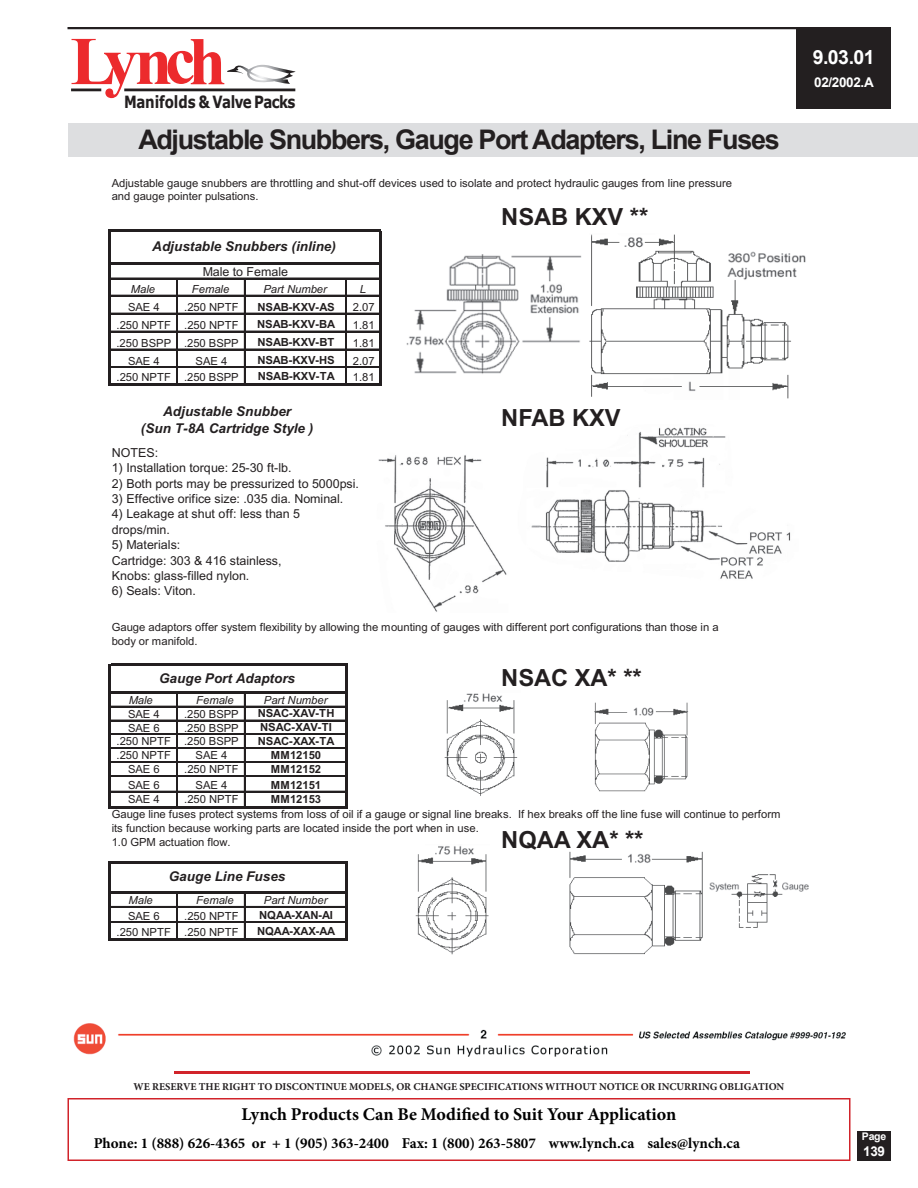
<style>
.page{position:relative;width:918px;height:1188px;background:#fff}
.page>*{position:absolute;margin:0;border:0;box-sizing:border-box;transform-origin:0 0}
.t1{font:700 27px "Arial";letter-spacing:-.05em;color:#231f20}
.t2{font:700 23.7px "Arial";color:#231f20}
.t3{font:700 19.5px "Arial";color:#fff}
.t4{font:700 18px "Minion Pro";color:#000}
.t5{font:700 16.8px "Verdana";letter-spacing:-.045em;color:#231f20;scale:.8 1}
.t6{font:700 15px "Minion Pro";color:#000}
.t7{font:italic 700 13.5px/16.8px "Arial";color:#231f20;text-align:center}
.t8{font:700 13.5px "Arial";letter-spacing:-.025em;color:#fff}
.t9{font:12.45px/15.5px "Arial";color:#231f20}
.t10{font:11.25px/14px "Arial";color:#231f20}
.t11{font:700 11.25px/18px "Arial";color:#231f20}
.t12{font:italic 11.25px "Arial";color:#231f20}
.t13{font:700 11.25px "Arial";letter-spacing:-.02em;color:#231f20}
.t14{font:700 10.5px "Minion Pro";color:#231f20}
.t15{font:700 10.5px "Arial";color:#fff}
</style>
<div class="page">
<hr style="left:71px;top:89px;width:30px;height:2px;background:#231f20">
<svg style="left:72px;top:39px;width:224px;height:59px"></svg>
<div style="left:68px;top:124px;width:850px;height:33px;background:#dddee0"></div>
<div style="left:857px;top:1131px;width:34px;height:30px;background:#231f20"></div>
<hr style="left:68px;top:27px;width:782px;height:2px;background:#231f20">
<hr style="left:174px;top:1071px;width:576px;height:3px;background:#d1232a">
<div style="left:68px;top:1098px;width:782px;height:63px;border:2px solid #d1232a"></div>
<div style="left:796px;top:27px;width:95px;height:82px;background:#231f20"></div>
<hr style="left:109px;top:229px;width:2px;height:157px;background:#231f20">
<hr style="left:346px;top:279px;width:1px;height:105px;background:#231f20">
<hr style="left:176px;top:279px;width:1px;height:105px;background:#231f20">
<hr style="left:177px;top:279px;width:1px;height:105px;background:#231f20">
<hr style="left:244px;top:279px;width:1px;height:105px;background:#231f20">
<hr style="left:109px;top:664px;width:2px;height:144px;background:#231f20">
<hr style="left:345px;top:666px;width:2px;height:142px;background:#231f20">
<hr style="left:176px;top:694px;width:1px;height:112px;background:#231f20">
<hr style="left:177px;top:694px;width:1px;height:112px;background:#231f20">
<hr style="left:244px;top:694px;width:1px;height:112px;background:#231f20">
<hr style="left:109px;top:861px;width:2px;height:80px;background:#231f20">
<hr style="left:379px;top:231px;width:2px;height:155px;background:#231f20">
<hr style="left:176px;top:893px;width:1px;height:46px;background:#231f20">
<hr style="left:177px;top:893px;width:1px;height:46px;background:#231f20">
<hr style="left:244px;top:893px;width:1px;height:46px;background:#231f20">
<hr style="left:345px;top:863px;width:2px;height:78px;background:#231f20">
<hr style="left:111px;top:229px;width:270px;height:2px;background:#231f20">
<hr style="left:111px;top:262px;width:270px;height:2px;background:#231f20">
<hr style="left:111px;top:278px;width:268px;height:1px;background:#231f20">
<hr style="left:111px;top:295px;width:268px;height:1px;background:#231f20">
<hr style="left:111px;top:313px;width:268px;height:1px;background:#231f20">
<hr style="left:111px;top:331px;width:268px;height:1px;background:#231f20">
<hr style="left:111px;top:349px;width:268px;height:1px;background:#231f20">
<hr style="left:111px;top:367px;width:268px;height:1px;background:#231f20">
<hr style="left:111px;top:384px;width:270px;height:2px;background:#231f20">
<hr style="left:111px;top:664px;width:236px;height:2px;background:#231f20">
<hr style="left:111px;top:692px;width:236px;height:2px;background:#231f20">
<hr style="left:111px;top:706px;width:234px;height:1px;background:#231f20">
<hr style="left:111px;top:720px;width:234px;height:1px;background:#231f20">
<hr style="left:111px;top:734px;width:234px;height:1px;background:#231f20">
<hr style="left:111px;top:748px;width:234px;height:1px;background:#231f20">
<hr style="left:111px;top:761px;width:234px;height:1px;background:#231f20">
<hr style="left:111px;top:762px;width:234px;height:1px;background:#231f20">
<hr style="left:111px;top:775px;width:234px;height:1px;background:#231f20">
<hr style="left:111px;top:776px;width:234px;height:1px;background:#231f20">
<hr style="left:111px;top:791px;width:234px;height:1px;background:#231f20">
<hr style="left:111px;top:806px;width:236px;height:2px;background:#231f20">
<hr style="left:111px;top:861px;width:236px;height:2px;background:#231f20">
<hr style="left:111px;top:891px;width:236px;height:2px;background:#231f20">
<hr style="left:111px;top:906px;width:234px;height:2px;background:#231f20">
<hr style="left:111px;top:922px;width:234px;height:1px;background:#231f20">
<hr style="left:111px;top:939px;width:236px;height:2px;background:#231f20">
<img style="left:415px;top:846px;width:394px;height:109px">
<img style="left:445px;top:693px;width:243px;height:103px">
<img style="left:378px;top:427px;width:413px;height:185px">
<img style="left:406px;top:234px;width:400px;height:165px">
<img style="left:73px;top:1023px;width:773px;height:34px">
<h3 class="t5" style="left:124px;top:92px;width:215px">Manifolds &amp; Valve Packs</h3>
<h1 class="t1" style="left:138px;top:121px;width:643px">Adjustable Snubbers, Gauge Port Adapters, Line Fuses</h1>
<p class="t10" style="left:112px;top:176px;width:622px">Adjustable gauge snubbers are throttling and shut-off devices used to isolate and protect hydraulic gauges from line pressure and gauge pointer pulsations.</p>
<p class="t7" style="left:152px;top:238px;width:185px">Adjustable Snubbers (inline)</p>
<p class="t9" style="left:203px;top:264px;width:87px">Male to Female</p>
<p class="t12" style="left:131px;top:282px;width:26px">Male</p>
<p class="t10" style="left:128px;top:300px;width:33px">SAE 4</p>
<p class="t10" style="left:117px;top:318px;width:56px">.250 NPTF</p>
<p class="t10" style="left:128px;top:354px;width:33px">SAE 4</p>
<p class="t10" style="left:117px;top:336px;width:56px">.250 BSPP</p>
<p class="t10" style="left:117px;top:370px;width:56px">.250 NPTF</p>
<p class="t12" style="left:192px;top:282px;width:39px">Female</p>
<p class="t12" style="left:263px;top:282px;width:65px">Part Number</p>
<p class="t10" style="left:184px;top:298px;width:56px;line-height:18px">.250 NPTF .250 NPTF</p>
<p class="t11" style="left:257px;top:298px;width:80px">NSAB-KXV-AS<br>NSAB-KXV-BA</p>
<p class="t12" style="left:360px;top:282px;width:8px">L</p>
<p class="t10" style="left:353px;top:298px;width:23px;line-height:18px">2.07<br>1.81</p>
<p class="t11" style="left:257px;top:334px;width:78px">NSAB-KXV-BT</p>
<p class="t10" style="left:184px;top:336px;width:56px">.250 BSPP</p>
<p class="t10" style="left:353px;top:336px;width:23px">1.81</p>
<p class="t10" style="left:184px;top:353px;width:56px;line-height:16px;text-align:center">SAE 4 .250 BSPP</p>
<p class="t11" style="left:257px;top:352px;width:79px">NSAB-KXV-HS</p>
<p class="t11" style="left:258px;top:368px;width:79px">NSAB-KXV-TA</p>
<p class="t10" style="left:353px;top:354px;width:23px">2.07</p>
<p class="t10" style="left:353px;top:370px;width:23px">1.81</p>
<p class="t7" style="left:141px;top:403px;width:174px">Adjustable Snubber<br>(Sun T-8A Cartridge Style )</p>
<p class="t9" style="left:112px;top:445px;width:48px">NOTES:</p>
<p class="t9" style="left:112px;top:460px;width:181px">1) Installation torque: 25-30 ft-lb.</p>
<p class="t9" style="left:112px;top:476px;width:249px">2) Both ports may be pressurized to 5000psi.</p>
<p class="t9" style="left:112px;top:491px;width:233px">3) Effective orifice size: .035 dia. Nominal.</p>
<p class="t9" style="left:112px;top:506px;width:190px">4) Leakage at shut off: less than 5 drops/min.</p>
<p class="t9" style="left:112px;top:537px;width:171px">5) Materials:<br>Cartridge: 303 &amp; 416 stainless,<br>Knobs: glass-filled nylon.</p>
<p class="t9" style="left:112px;top:583px;width:86px">6) Seals: Viton.</p>
<h2 class="t2" style="left:501px;top:203px;width:149px">NSAB KXV **</h2>
<h2 class="t2" style="left:501px;top:404px;width:121px">NFAB KXV</h2>
<p class="t10" style="left:112px;top:620px;width:608px">Gauge adaptors offer system flexibility by allowing the mounting of gauges with different port configurations than those in a</p>
<p class="t10" style="left:112px;top:634px;width:87px">body or manifold.</p>
<p class="t7" style="left:159px;top:670px;width:138px">Gauge Port Adaptors</p>
<p class="t12" style="left:129px;top:693px;width:26px">Male</p>
<p class="t12" style="left:196px;top:693px;width:39px">Female</p>
<p class="t12" style="left:264px;top:693px;width:65px">Part Number</p>
<p class="t10" style="left:128px;top:707px;width:33px">SAE 4<br>SAE 6</p>
<p class="t10" style="left:184px;top:707px;width:56px">.250 BSPP</p>
<p class="t10" style="left:184px;top:721px;width:56px">.250 BSPP</p>
<p class="t11" style="left:258px;top:707px;width:78px;line-height:14px">NSAC-XAV-TH<br>NSAC-XAV-TI</p>
<p class="t10" style="left:117px;top:735px;width:56px">.250 NPTF</p>
<p class="t10" style="left:117px;top:749px;width:56px">.250 NPTF</p>
<p class="t10" style="left:184px;top:735px;width:56px;text-align:center">.250 BSPP<br>SAE 4</p>
<p class="t11" style="left:258px;top:732px;width:78px">NSAC-XAX-TA</p>
<p class="t11" style="left:271px;top:746px;width:52px">MM12150</p>
<p class="t10" style="left:128px;top:763px;width:33px">SAE 6</p>
<p class="t10" style="left:128px;top:778px;width:33px">SAE 6</p>
<p class="t10" style="left:184px;top:762px;width:56px;line-height:15.5px;text-align:center">.250 NPTF<br>SAE 4</p>
<p class="t11" style="left:271px;top:761px;width:52px;line-height:15.5px">MM12152<br>MM12151</p>
<p class="t10" style="left:128px;top:792px;width:33px">SAE 4</p>
<p class="t10" style="left:184px;top:792px;width:56px">.250 NPTF</p>
<p class="t11" style="left:271px;top:790px;width:52px">MM12153</p>
<h2 class="t2" style="left:501px;top:664px;width:142px">NSAC XA* **</h2>
<p class="t10" style="left:112px;top:807px;width:670px">Gauge line fuses protect systems from loss of oil if a gauge or signal line breaks. If hex breaks off the line fuse will continue to perform its function because working parts are located inside the port when in use.<br>1.0 GPM actuation flow.</p>
<h2 class="t2" style="left:501px;top:826px;width:144px">NQAA XA* **</h2>
<p class="t7" style="left:169px;top:868px;width:118px">Gauge Line Fuses</p>
<p class="t12" style="left:129px;top:894px;width:26px">Male</p>
<p class="t12" style="left:196px;top:894px;width:39px">Female</p>
<p class="t12" style="left:264px;top:894px;width:65px">Part Number</p>
<p class="t10" style="left:128px;top:909px;width:33px">SAE 6</p>
<p class="t13" style="left:259px;top:909px;width:76px">NQAA-XAN-AI</p>
<p class="t10" style="left:184px;top:908px;width:56px;line-height:16px">.250 NPTF .250 NPTF</p>
<p class="t13" style="left:257px;top:925px;width:80px">NQAA-XAX-AA</p>
<p class="t10" style="left:117px;top:925px;width:56px">.250 NPTF</p>
<h3 class="t3" style="left:813px;top:45px;width:64px">9.03.01</h3>
<p class="t8" style="left:814px;top:73px;width:61px">02/2002.A</p>
<p class="t14" style="left:134px;top:1079px;width:652px">WE RESERVE THE RIGHT TO DISCONTINUE MODELS, OR CHANGE SPECIFICATIONS WITHOUT NOTICE OR INCURRING OBLIGATION</p>
<h3 class="t4" style="left:242px;top:1102px;width:436px">Lynch Products Can Be Modified to Suit Your Application</h3>
<h3 class="t6" style="left:94px;top:1133px;width:648px">Phone: 1 (888) 626-4365 or + 1 (905) 363-2400 Fax: 1 (800) 263-5807 www.lynch.ca sales@lynch.ca</h3>
<p class="t15" style="left:862px;top:1129px;width:26px">Page</p>
<p class="t8" style="left:863px;top:1143px;width:23px">139</p>
</div>
